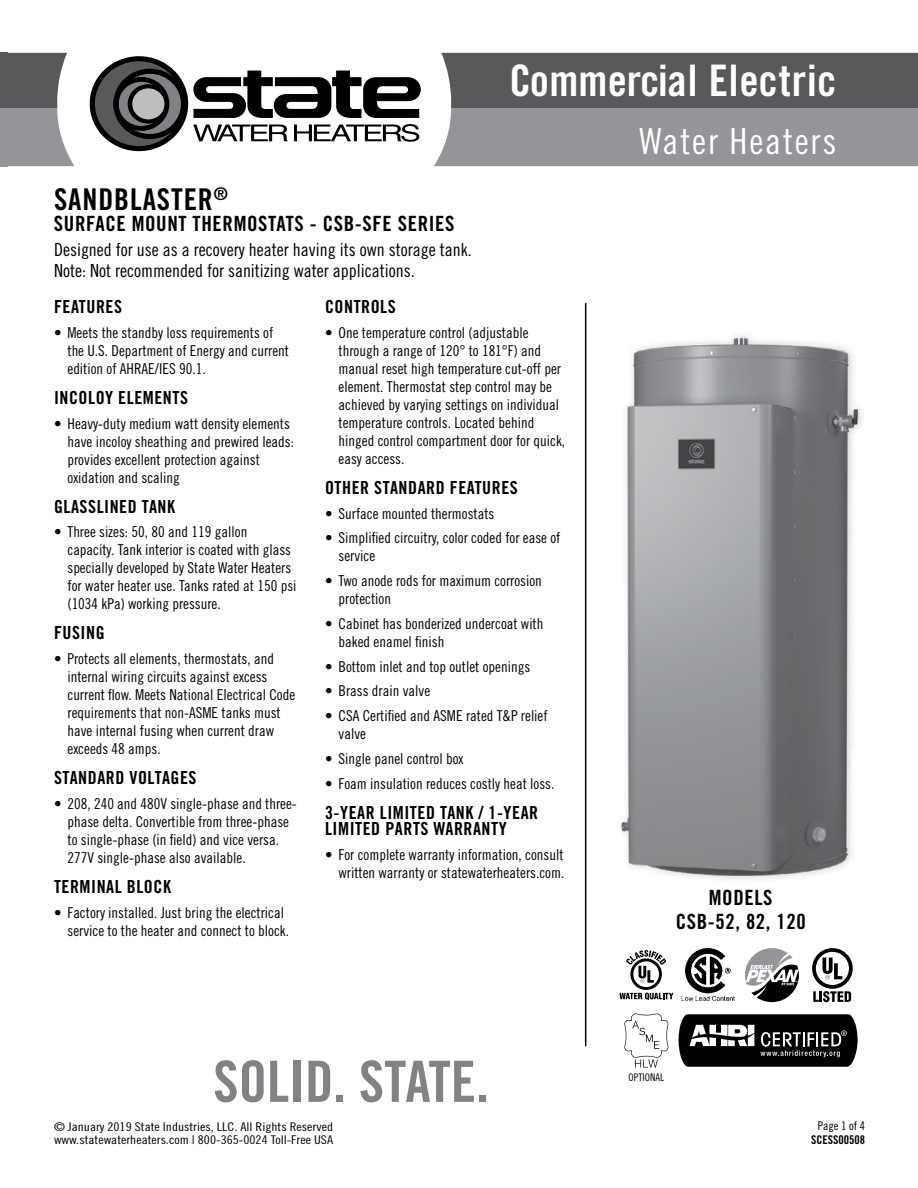
<style>
.page{position:relative;width:918px;height:1188px;background:#fff}
.page>*{position:absolute;margin:0;border:0;box-sizing:border-box;transform-origin:0 0}
.t1{font:57px "Trade Gothic LT Std Bd Cn 20";color:#808285}
.t2{font:43.5px "Trade Gothic LT Std Bd Cn 20";letter-spacing:.01em;color:#fff}
.t3{font:36px "Trade Gothic LT Std Cn 18";letter-spacing:.05em;color:#fff}
.t4{font:30px "Trade Gothic LT Std Bd Cn 20";letter-spacing:.03em;color:#000}
.t5{font:21px/24px "Trade Gothic LT Std Bd Cn 20";letter-spacing:.03em;color:#000;text-align:center}
.t6{font:18px/16.5px "Trade Gothic LT Std Bd Cn 20";letter-spacing:.03em;color:#000}
.t7{font:18px/20.2px "Trade Gothic LT Std Cn 18";color:#000}
.t8{font:15px/18px "Trade Gothic LT Std Cn 18";color:#000}
.t9{font:12px/13.5px "Trade Gothic LT Std Cn 18";color:#000;scale:1.14 1}
.t10{font:12px "Trade Gothic LT Std Bd Cn 20";color:#000}
.t11{font:12px "Trade Gothic LT Std Cn 18";color:#000}
.t12{font:10.5px "Trade Gothic LT Std Cn 18";color:#000}
</style>
<div class="page">
<svg style="left:92px;top:59px;width:95px;height:90px"></svg>
<svg style="left:193px;top:71px;width:228px;height:47px"></svg>
<svg style="left:193px;top:125px;width:95px;height:16px"></svg>
<svg style="left:294px;top:124px;width:125px;height:18px"></svg>
<div style="left:131px;top:88px;width:34px;height:32px;background:#bcbec0;border-radius:50%"></div>
<div style="left:131px;top:87px;width:35px;height:34px;border:2px solid #000;border-radius:50%"></div>
<svg style="left:8px;top:53px;width:67px;height:113px"></svg>
<svg style="left:434px;top:53px;width:484px;height:113px;background:#797b7d"></svg>
<div style="left:0;top:108px;width:8px;height:58px;background:#939598"></div>
<div style="left:0;top:53px;width:8px;height:55px;background:#58595b"></div>
<hr style="left:585px;top:303px;width:1px;height:743px;background:#000">
<img style="left:621px;top:334px;width:242px;height:545px">
<svg style="left:745px;top:948px;width:54px;height:54px"></svg>
<svg style="left:619px;top:950px;width:54px;height:50px"></svg>
<svg style="left:624px;top:1014px;width:44px;height:54px"></svg>
<svg style="left:678px;top:1014px;width:180px;height:53px;background:#303030"></svg>
<svg style="left:812px;top:948px;width:41px;height:54px"></svg>
<img style="left:682px;top:948px;width:52px;height:53px">
<h3 class="t4" style="left:54px;top:181px;width:175px">SANDBLASTER<sup>®</sup></h3>
<h3 class="t5" style="left:54px;top:211px;width:402px">SURFACE MOUNT THERMOSTATS - CSB-SFE SERIES</h3>
<p class="t7" style="left:54px;top:240px;width:419px">Designed for use as a recovery heater having its own storage tank.<br>Note: Not recommended for sanitizing water applications.</p>
<h2 class="t2" style="left:509px;top:54px;width:329px">Commercial Electric</h2>
<h3 class="t3" style="left:640px;top:120px;width:198px">Water Heaters</h3>
<p class="t6" style="left:54px;top:298px;width:70px">FEATURES</p>
<p class="t8" style="left:68px;top:323px;width:223px;text-indent:-14px">• Meets the standby loss requirements of the U.S. Department of Energy and current edition of AHRAE/IES 90.1.</p>
<p class="t6" style="left:54px;top:389px;width:136px">INCOLOY ELEMENTS</p>
<p class="t8" style="left:68px;top:414px;width:228px;text-indent:-14px">• Heavy-duty medium watt density elements have incoloy sheathing and prewired leads: provides excellent protection against oxidation and scaling</p>
<p class="t6" style="left:54px;top:498px;width:123px">GLASSLINED TANK</p>
<p class="t8" style="left:68px;top:523px;width:231px;text-indent:-14px">• Three sizes: 50, 80 and 119 gallon capacity. Tank interior is coated with glass specially developed by State Water Heaters for water heater use. Tanks rated at 150 psi (1034 kPa) working pressure.</p>
<p class="t6" style="left:54px;top:625px;width:52px">FUSING</p>
<p class="t8" style="left:68px;top:650px;width:229px;text-indent:-14px">• Protects all elements, thermostats, and internal wiring circuits against excess current flow. Meets National Electrical Code requirements that non-ASME tanks must have internal fusing when current draw exceeds 48 amps.</p>
<p class="t6" style="left:54px;top:769px;width:144px">STANDARD VOLTAGES</p>
<p class="t8" style="left:68px;top:794px;width:231px;text-indent:-14px">• 208, 240 and 480V single-phase and three&shy;phase delta. Convertible from three-phase to single-phase (in field) and vice versa.<br>277V single-phase also available.</p>
<p class="t6" style="left:54px;top:878px;width:119px">TERMINAL BLOCK</p>
<p class="t8" style="left:68px;top:903px;width:223px;text-indent:-14px">• Factory installed. Just bring the electrical service to the heater and connect to block.</p>
<p class="t6" style="left:325px;top:298px;width:72px">CONTROLS</p>
<p class="t8" style="left:339px;top:323px;width:228px;text-indent:-14px">• One temperature control (adjustable through a range of 120° to 181°F) and manual reset high temperature cut-off per element. Thermostat step control may be achieved by varying settings on individual temperature controls. Located behind hinged control compartment door for quick, easy access.</p>
<p class="t6" style="left:325px;top:479px;width:194px">OTHER STANDARD FEATURES</p>
<p class="t8" style="left:325px;top:504px;width:171px">• Surface mounted thermostats</p>
<p class="t8" style="left:339px;top:529px;width:223px;text-indent:-14px">• Simplified circuitry, color coded for ease of service</p>
<p class="t8" style="left:339px;top:572px;width:205px;text-indent:-14px">• Two anode rods for maximum corrosion protection</p>
<p class="t8" style="left:339px;top:614px;width:206px;text-indent:-14px">• Cabinet has bonderized undercoat with baked enamel finish</p>
<p class="t8" style="left:325px;top:657px;width:207px">• Bottom inlet and top outlet openings</p>
<p class="t8" style="left:325px;top:682px;width:107px">• Brass drain valve</p>
<p class="t8" style="left:339px;top:707px;width:211px;text-indent:-14px">• CSA Certified and ASME rated T&amp;P relief valve</p>
<p class="t8" style="left:325px;top:749px;width:140px">• Single panel control box</p>
<p class="t8" style="left:325px;top:774px;width:231px">• Foam insulation reduces costly heat loss.</p>
<p class="t6" style="left:325px;top:804px;width:215px">3-YEAR LIMITED TANK / 1-YEAR<br>LIMITED PARTS WARRANTY</p>
<p class="t8" style="left:325px;top:845px;width:241px;text-align:right">• For complete warranty information, consult written warranty or statewaterheaters.com.</p>
<h1 class="t1" style="left:213px;top:1047px;width:277px">SOLID. STATE.</h1>
<h3 class="t5" style="left:676px;top:885px;width:132px">MODELS<br>CSB-52, 82, 120</h3>
<p class="t12" style="left:629px;top:1071px;width:37px">OPTIONAL</p>
<p class="t9" style="left:54px;top:1119px;width:246px">© January 2019 State Industries, LLC. All Rights Reserved www.statewaterheaters.com | 800-365-0024 Toll-Free USA</p>
<p class="t11" style="left:818px;top:1119px;width:49px">Page 1 of 4</p>
<p class="t10" style="left:811px;top:1132px;width:55px">SCESS00508</p>
</div>
